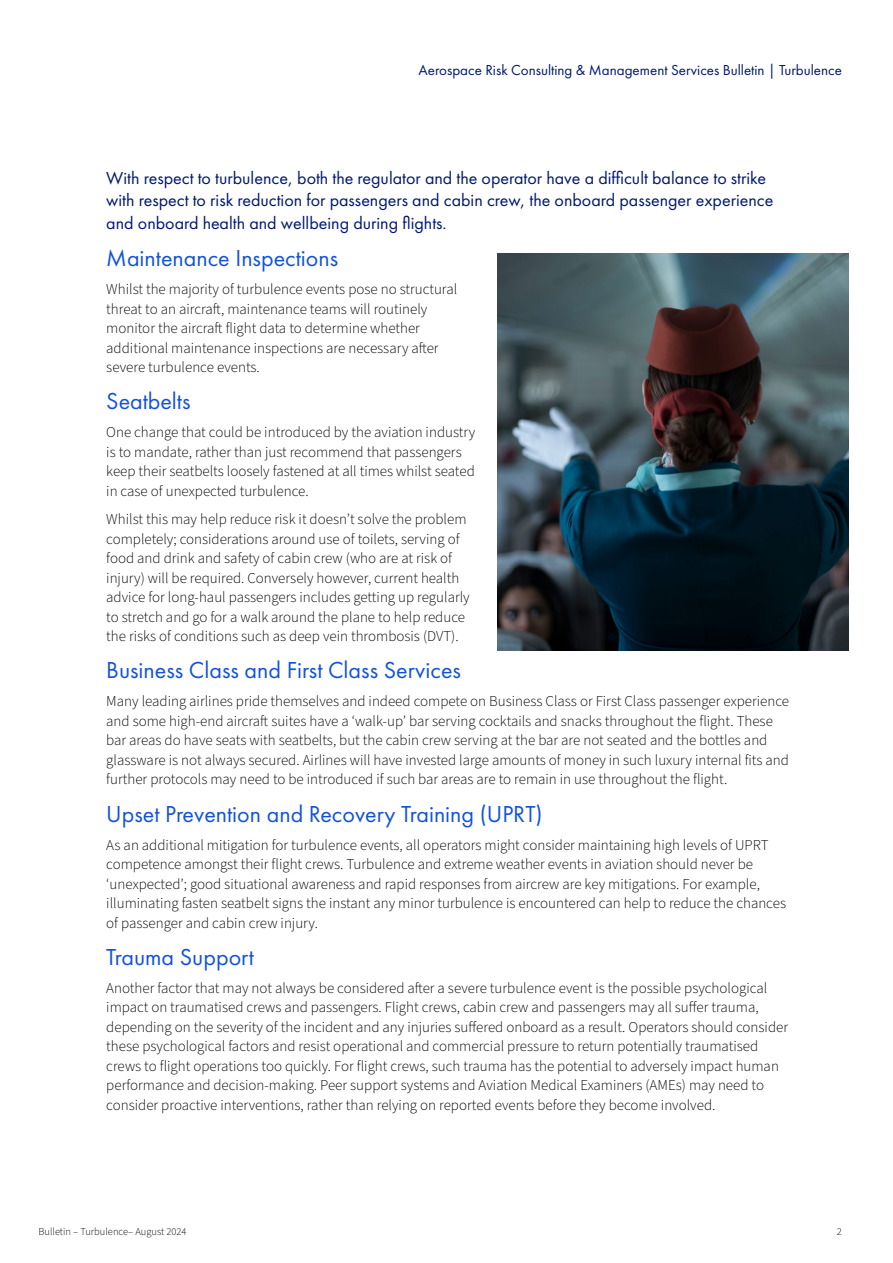
<style>
.page{position:relative;width:893px;height:1263px;background:#fff}
.page>*{position:absolute;margin:0;border:0;box-sizing:border-box;transform-origin:0 0}
.colbot_h2{font:24px "Futura PT";color:#1352de}
.intro_book{font:18px/22.5px "Futura PT";color:#001871}
.body_p{font:300 15px/19.5px "Source Sans Pro";color:#000}
.t1{font:15px "Futura PT";color:#001871}
.t2{font:300 10.5px "Source Sans Pro";color:#000}
</style>
<div class="page">
<img style="left:497px;top:253px;width:351px;height:398px">
<p class="t1" style="left:419px;top:61px;width:425px">Aerospace Risk Consulting &amp; Management Services Bulletin | Turbulence</p>
<p class="intro_book" style="left:106px;top:166px;width:669px">With respect to turbulence, both the regulator and the operator have a difficult balance to strike with respect to risk reduction for passengers and cabin crew, the onboard passenger experience and onboard health and wellbeing during flights.</p>
<h2 class="colbot_h2" style="left:106px;top:244px;width:233px">Maintenance Inspections</h2>
<p class="body_p" style="left:106px;top:280px;width:352px">Whilst the majority of turbulence events pose no structural threat to an aircraft, maintenance teams will routinely monitor the aircraft flight data to determine whether additional maintenance inspections are necessary after severe turbulence events.</p>
<h2 class="colbot_h2" style="left:106px;top:387px;width:86px">Seatbelts</h2>
<p class="body_p" style="left:106px;top:423px;width:370px">One change that could be introduced by the aviation industry is to mandate, rather than just recommend that passengers keep their seatbelts loosely fastened at all times whilst seated in case of unexpected turbulence.</p>
<p class="body_p" style="left:106px;top:510px;width:365px">Whilst this may help reduce risk it doesn’t solve the problem completely; considerations around use of toilets, serving of food and drink and safety of cabin crew (who are at risk of injury) will be required. Conversely however, current health advice for long-haul passengers includes getting up regularly to stretch and go for a walk around the plane to help reduce the risks of conditions such as deep vein thrombosis (DVT).</p>
<h2 class="colbot_h2" style="left:106px;top:656px;width:356px">Business Class and First Class Services</h2>
<p class="body_p" style="left:106px;top:692px;width:684px">Many leading airlines pride themselves and indeed compete on Business Class or First Class passenger experience and some high-end aircraft suites have a ‘walk-up’ bar serving cocktails and snacks throughout the flight. These bar areas do have seats with seatbelts, but the cabin crew serving at the bar are not seated and the bottles and glassware is not always secured. Airlines will have invested large amounts of money in such luxury internal fits and further protocols may need to be introduced if such bar areas are to remain in use throughout the flight.</p>
<h2 class="colbot_h2" style="left:106px;top:799px;width:438px">Upset Prevention and Recovery Training (UPRT)</h2>
<p class="body_p" style="left:106px;top:835px;width:681px">As an additional mitigation for turbulence events, all operators might consider maintaining high levels of UPRT competence amongst their flight crews. Turbulence and extreme weather events in aviation should never be ‘unexpected’; good situational awareness and rapid responses from aircrew are key mitigations. For example, illuminating fasten seatbelt signs the instant any minor turbulence is encountered can help to reduce the chances of passenger and cabin crew injury.</p>
<h2 class="colbot_h2" style="left:106px;top:943px;width:149px">Trauma Support</h2>
<p class="body_p" style="left:106px;top:979px;width:683px">Another factor that may not always be considered after a severe turbulence event is the possible psychological impact on traumatised crews and passengers. Flight crews, cabin crew and passengers may all suffer trauma, depending on the severity of the incident and any injuries suffered onboard as a result. Operators should consider these psychological factors and resist operational and commercial pressure to return potentially traumatised crews to flight operations too quickly. For flight crews, such trauma has the potential to adversely impact human performance and decision-making. Peer support systems and Aviation Medical Examiners (AMEs) may need to consider proactive interventions, rather than relying on reported events before they become involved.</p>
<p class="t2" style="left:38px;top:1225px;width:149px">Bulletin – Turbulence– August 2024</p>
<p class="t2" style="left:837px;top:1225px;width:7px">2</p>
</div>
